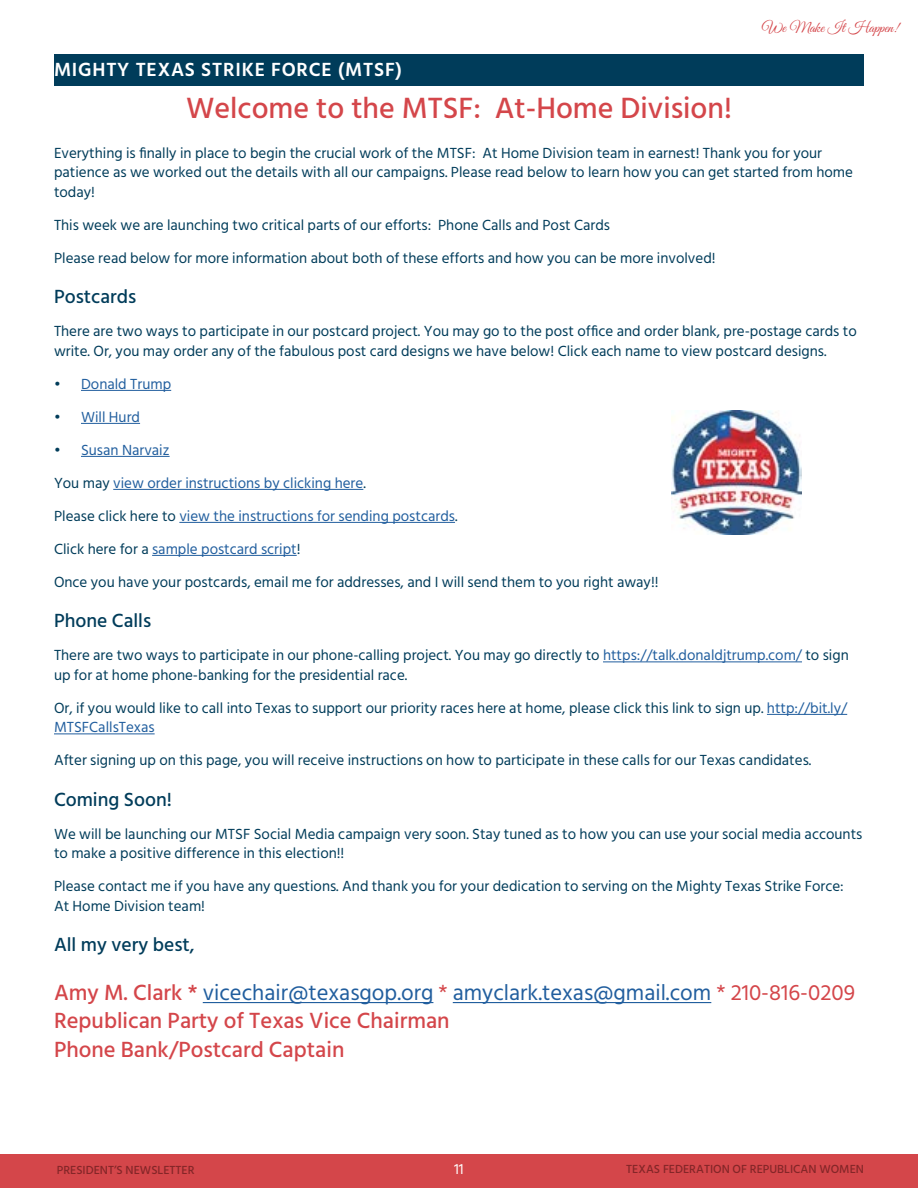
<style>
.page{position:relative;width:918px;height:1188px;background:#fff}
.page>*{position:absolute;margin:0;border:0;box-sizing:border-box;transform-origin:0 0}
.t1{font:500 30px "Hind Siliguri";color:#d4464a}
.t2{font:500 22.5px/28.5px "Hind Siliguri";color:#d4464a}
.t3{font:500 19.5px "Hind Siliguri";color:#003c5a}
.t4{font:600 19.5px "Hind Siliguri";letter-spacing:.04em;color:#fff}
.t5{font:15px/19.5px "Hind Siliguri";color:#003c5a}
.t6{font:15px "Hind Siliguri";color:#215e9e}
.t7{font:15px "Great Vibes";color:#d4464a}
.t8{font:15px "Hind Siliguri";color:#fff}
.t9{font:500 12px "Hind Siliguri";color:#842628}
.s1{color:#003c5a}
.s2{color:#215e9e}
.s3{font-weight:400;color:#215e9e}
.s4{font-weight:400}
</style>
<div class="page">
<div style="left:0;top:1154px;width:918px;height:34px;background:#d4464a"></div>
<div style="left:54px;top:54px;width:810px;height:32px;background:#003c5a"></div>
<hr style="left:81px;top:390px;width:90px;height:1px;background:#215e9e">
<hr style="left:81px;top:423px;width:59px;height:1px;background:#215e9e">
<hr style="left:81px;top:456px;width:89px;height:1px;background:#215e9e">
<hr style="left:113px;top:489px;width:250px;height:1px;background:#215e9e">
<hr style="left:179px;top:522px;width:276px;height:1px;background:#215e9e">
<hr style="left:152px;top:555px;width:145px;height:1px;background:#215e9e">
<hr style="left:603px;top:662px;width:199px;height:1px;background:#215e9e">
<hr style="left:767px;top:714px;width:80px;height:1px;background:#215e9e">
<hr style="left:54px;top:734px;width:101px;height:1px;background:#215e9e">
<hr style="left:203px;top:1002px;width:230px;height:1px;background:#215e9e">
<hr style="left:453px;top:1002px;width:258px;height:1px;background:#215e9e">
<img style="left:672px;top:410px;width:129px;height:125px">
<p class="t7" style="left:762px;top:19px;width:138px">We Make It Happen!</p>
<h3 class="t4" style="left:54px;top:55px;width:349px">MIGHTY TEXAS STRIKE FORCE (MTSF)</h3>
<h1 class="t1" style="left:186px;top:86px;width:547px">Welcome to the MTSF: At-Home Division!</h1>
<p class="t5" style="left:54px;top:144px;width:800px">Everything is finally in place to begin the crucial work of the MTSF: At Home Division team in earnest! Thank you for your patience as we worked out the details with all our campaigns. Please read below to learn how you can get started from home today!</p>
<p class="t5" style="left:54px;top:216px;width:558px">This week we are launching two critical parts of our efforts: Phone Calls and Post Cards</p>
<p class="t5" style="left:54px;top:249px;width:663px">Please read below for more information about both of these efforts and how you can be more involved!</p>
<h3 class="t3" style="left:54px;top:282px;width:84px">Postcards</h3>
<p class="t5" style="left:54px;top:322px;width:804px">There are two ways to participate in our postcard project. You may go to the post office and order blank, pre-postage cards to write. Or, you may order any of the fabulous post card designs we have below! Click each name to view postcard designs.</p>
<p class="t6" style="left:54px;top:373px;width:119px"><span class="s1">•</span> Donald Trump</p>
<p class="t6" style="left:54px;top:406px;width:88px"><span class="s1">•</span> Will Hurd</p>
<p class="t6" style="left:54px;top:439px;width:117px"><span class="s1">•</span> Susan Narvaiz</p>
<p class="t6" style="left:54px;top:472px;width:313px"><span class="s1">You may</span> view order instructions by clicking here<span class="s1">.</span></p>
<p class="t6" style="left:54px;top:505px;width:405px"><span class="s1">Please click here to</span> view the instructions for sending postcards<span class="s1">.</span></p>
<p class="t6" style="left:54px;top:538px;width:248px"><span class="s1">Click here for a</span> sample postcard script<span class="s1">!</span></p>
<p class="t5" style="left:54px;top:573px;width:606px">Once you have your postcards, email me for addresses, and I will send them to you right away!!</p>
<h3 class="t3" style="left:54px;top:606px;width:99px">Phone Calls</h3>
<p class="t5" style="left:54px;top:646px;width:796px">There are two ways to participate in our phone-calling project. You may go directly to <span class="s2">https://talk.donaldjtrump.com/</span> to sign up for at home phone-banking for the presidential race.</p>
<p class="t5" style="left:54px;top:699px;width:795px">Or, if you would like to call into Texas to support our priority races here at home, please click this link to sign up. <span class="s2">http://bit.ly/<br>MTSFCallsTexas</span></p>
<p class="t5" style="left:54px;top:751px;width:759px">After signing up on this page, you will receive instructions on how to participate in these calls for our Texas candidates.</p>
<h3 class="t3" style="left:54px;top:785px;width:119px">Coming Soon!</h3>
<p class="t5" style="left:54px;top:825px;width:810px">We will be launching our MTSF Social Media campaign very soon. Stay tuned as to how you can use your social media accounts to make a positive difference in this election!!</p>
<p class="t5" style="left:54px;top:877px;width:791px">Please contact me if you have any questions. And thank you for your dedication to serving on the Mighty Texas Strike Force:<br>At Home Division team!</p>
<h3 class="t3" style="left:54px;top:930px;width:142px">All my very best,</h3>
<h2 class="t2" style="left:54px;top:979px;width:803px">Amy M. Clark * <span class="s3">vicechair@texasgop.org</span> <span class="s4">*</span> <span class="s3">amyclark.texas@gmail.com</span> <span class="s4">* 210-816-0209<br></span>Republican Party of Texas Vice Chairman<br>Phone Bank/Postcard Captain</h2>
<p class="t9" style="left:57px;top:1162px;width:139px">PRESIDENT’S NEWSLETTER</p>
<p class="t8" style="left:454px;top:1159px;width:11px">11</p>
<p class="t9" style="left:626px;top:1160px;width:239px">TEXAS FEDERATION OF REPUBLICAN WOMEN</p>
</div>
